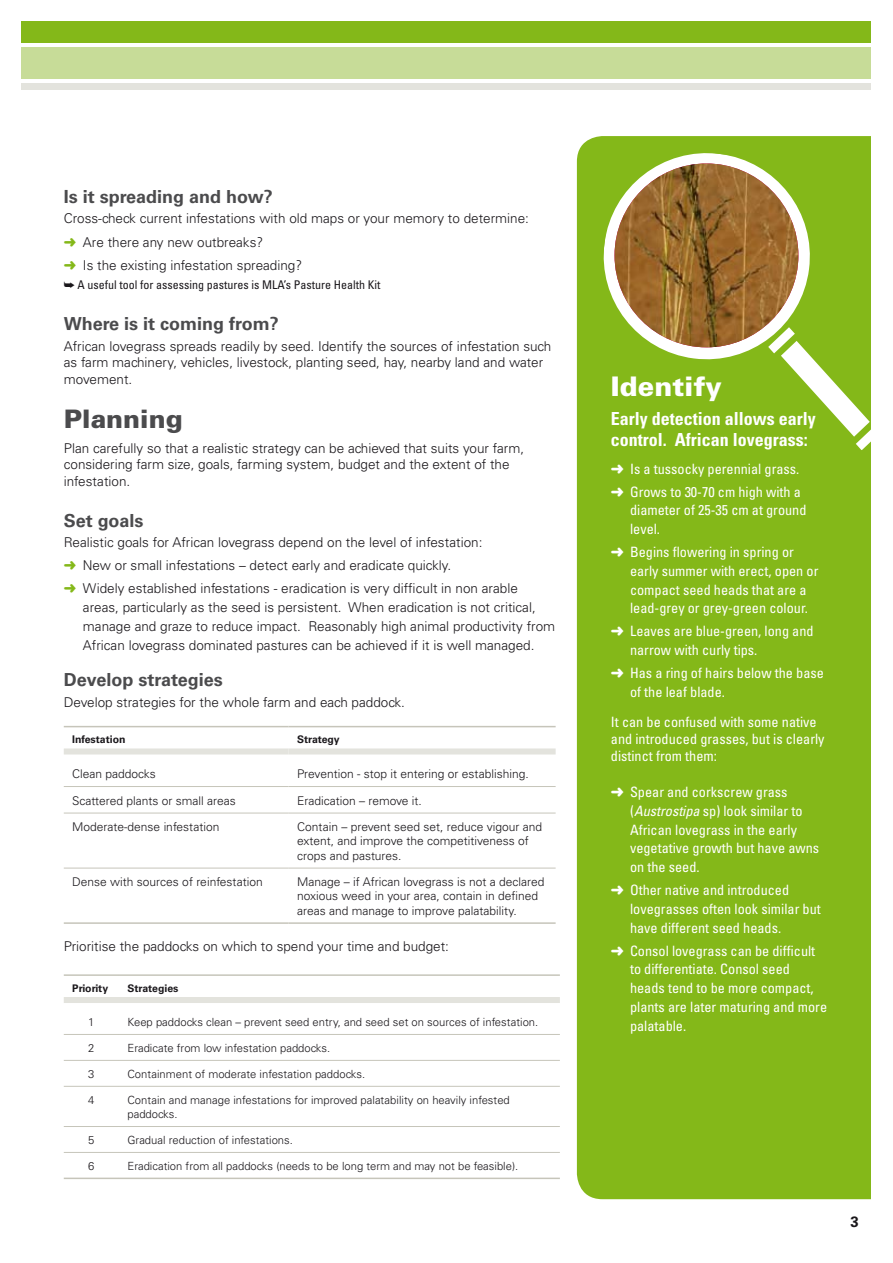
<style>
.page{position:relative;width:893px;height:1263px;background:#fff}
.page>*{position:absolute;margin:0;border:0;box-sizing:border-box;transform-origin:0 0}
.t1{font:900 27px "Univers";color:#fff}
.t2{font:900 25.5px "Univers";color:#4b4b4d}
.t3{font:700 18px "Univers";color:#4b4b4d}
.t4{font:700 condensed 18px/21px "Univers";color:#fff}
.t5{font:700 15px "Univers";color:#1a171b}
.t6{font:condensed 14.25px/18.8px "Univers";color:#fff}
.t7{font:300 13.5px/23px "Univers";color:#1a171b}
.t8{font:300 12px/14.2px "Univers";color:#1a171b}
.t9{font:condensed 12px "Univers";color:#1a171b}
.t10{font:300 11.25px/14.2px "Univers";color:#1a171b}
.t11{font:700 10.5px "Univers";color:#1a171b}
.s1{color:#84b819}
.s2{font-style:italic}
</style>
<div class="page">
<div style="left:21px;top:21px;width:851px;height:21px;background:#84b819"></div>
<div style="left:21px;top:47px;width:851px;height:32px;background:#c7dc98"></div>
<div style="left:21px;top:83px;width:851px;height:7px;background:#e3e3dd"></div>
<div style="left:577px;top:136px;width:294px;height:1063px;background:#84b819"></div>
<hr style="left:64px;top:786px;width:225px;height:1px;background:#c6c5ba">
<hr style="left:289px;top:786px;width:267px;height:1px;background:#c6c5ba">
<hr style="left:64px;top:813px;width:225px;height:1px;background:#c6c5ba">
<hr style="left:289px;top:813px;width:267px;height:1px;background:#c6c5ba">
<hr style="left:64px;top:868px;width:225px;height:1px;background:#c6c5ba">
<hr style="left:289px;top:868px;width:267px;height:1px;background:#c6c5ba">
<div style="left:64px;top:748px;width:225px;height:6px;background:#e3e3dd"></div>
<div style="left:289px;top:748px;width:267px;height:6px;background:#e3e3dd"></div>
<hr style="left:64px;top:726px;width:225px;height:1px;background:#c6c5ba">
<hr style="left:289px;top:726px;width:267px;height:1px;background:#c6c5ba">
<hr style="left:64px;top:922px;width:225px;height:2px;background:#c6c5ba">
<hr style="left:289px;top:922px;width:267px;height:2px;background:#c6c5ba">
<hr style="left:64px;top:1034px;width:55px;height:1px;background:#c6c5ba">
<hr style="left:119px;top:1034px;width:441px;height:1px;background:#c6c5ba">
<hr style="left:64px;top:1060px;width:55px;height:1px;background:#c6c5ba">
<hr style="left:119px;top:1060px;width:441px;height:1px;background:#c6c5ba">
<hr style="left:64px;top:1086px;width:55px;height:1px;background:#c6c5ba">
<hr style="left:119px;top:1086px;width:441px;height:1px;background:#c6c5ba">
<hr style="left:64px;top:1126px;width:55px;height:1px;background:#c6c5ba">
<hr style="left:119px;top:1126px;width:441px;height:1px;background:#c6c5ba">
<hr style="left:64px;top:1152px;width:55px;height:1px;background:#c6c5ba">
<hr style="left:119px;top:1152px;width:441px;height:1px;background:#c6c5ba">
<div style="left:64px;top:997px;width:55px;height:6px;background:#e3e3dd"></div>
<div style="left:119px;top:997px;width:441px;height:6px;background:#e3e3dd"></div>
<hr style="left:64px;top:974px;width:55px;height:2px;background:#c6c5ba">
<hr style="left:119px;top:974px;width:441px;height:2px;background:#c6c5ba">
<hr style="left:64px;top:1177px;width:55px;height:2px;background:#c6c5ba">
<hr style="left:119px;top:1177px;width:441px;height:2px;background:#c6c5ba">
<svg style="left:597px;top:147px;width:219px;height:219px;background:#92c033"></svg>
<svg style="left:610px;top:160px;width:261px;height:290px"></svg>
<img style="left:614px;top:163px;width:184px;height:184px;border-radius:92px">
<h3 class="t3" style="left:64px;top:186px;width:211px">Is it spreading and how?</h3>
<p class="t7" style="left:64px;top:207px;width:467px">Cross-check current infestations with old maps or your memory to determine: <span class="s1">➜</span> Are there any new outbreaks?<br><span class="s1">➜</span> Is the existing infestation spreading?</p>
<p class="t9" style="left:64px;top:277px;width:318px">➥ A useful tool for assessing pastures is MLA’s Pasture Health Kit</p>
<h3 class="t3" style="left:64px;top:313px;width:217px">Where is it coming from?</h3>
<p class="t7" style="left:64px;top:337px;width:489px;line-height:16.5px">African lovegrass spreads readily by seed. Identify the sources of infestation such as farm machinery, vehicles, livestock, planting seed, hay, nearby land and water movement.</p>
<h2 class="t2" style="left:64px;top:402px;width:121px">Planning</h2>
<p class="t7" style="left:64px;top:439px;width:462px;line-height:16.5px">Plan carefully so that a realistic strategy can be achieved that suits your farm, considering farm size, goals, farming system, budget and the extent of the infestation.</p>
<h3 class="t3" style="left:64px;top:510px;width:81px">Set goals</h3>
<p class="t7" style="left:64px;top:531px;width:456px">Realistic goals for African lovegrass depend on the level of infestation:<br><span class="s1">➜</span> New or small infestations – detect early and eradicate quickly.<br><span class="s1">➜</span> Widely established infestations - eradication is very difficult in non arable</p>
<p class="t7" style="left:83px;top:598px;width:474px;line-height:18.8px">areas, particularly as the seed is persistent. When eradication is not critical, manage and graze to reduce impact. Reasonably high animal productivity from<br>African lovegrass dominated pastures can be achieved if it is well managed.</p>
<h3 class="t3" style="left:64px;top:669px;width:160px">Develop strategies</h3>
<p class="t7" style="left:64px;top:691px;width:343px">Develop strategies for the whole farm and each paddock.</p>
<p class="t11" style="left:72px;top:733px;width:55px">Infestation</p>
<p class="t11" style="left:297px;top:733px;width:44px">Strategy</p>
<p class="t8" style="left:72px;top:767px;width:85px">Clean paddocks</p>
<p class="t8" style="left:297px;top:767px;width:233px">Prevention - stop it entering or establishing.</p>
<p class="t8" style="left:72px;top:793px;width:165px">Scattered plants or small areas</p>
<p class="t8" style="left:297px;top:793px;width:126px">Eradication – remove it.</p>
<p class="t8" style="left:72px;top:820px;width:149px">Moderate-dense infestation</p>
<p class="t8" style="left:297px;top:820px;width:247px">Contain – prevent seed set, reduce vigour and extent, and improve the competitiveness of crops and pastures.</p>
<p class="t8" style="left:72px;top:875px;width:192px">Dense with sources of reinfestation</p>
<p class="t8" style="left:297px;top:875px;width:249px">Manage – if African lovegrass is not a declared noxious weed in your area, contain in defined areas and manage to improve palatability.</p>
<p class="t7" style="left:64px;top:935px;width:387px">Prioritise the paddocks on which to spend your time and budget:</p>
<p class="t11" style="left:72px;top:982px;width:37px">Priority</p>
<p class="t11" style="left:127px;top:982px;width:52px">Strategies</p>
<p class="t10" style="left:88px;top:1015px;width:8px">1</p>
<p class="t10" style="left:127px;top:1015px;width:412px">Keep paddocks clean – prevent seed entry, and seed set on sources of infestation.</p>
<p class="t10" style="left:88px;top:1041px;width:8px">2</p>
<p class="t10" style="left:127px;top:1041px;width:204px">Eradicate from low infestation paddocks.</p>
<p class="t10" style="left:88px;top:1067px;width:8px">3</p>
<p class="t10" style="left:127px;top:1067px;width:239px">Containment of moderate infestation paddocks.</p>
<p class="t10" style="left:88px;top:1093px;width:8px">4</p>
<p class="t10" style="left:127px;top:1093px;width:384px">Contain and manage infestations for improved palatability on heavily infested paddocks.</p>
<p class="t10" style="left:88px;top:1133px;width:8px">5</p>
<p class="t10" style="left:127px;top:1133px;width:167px">Gradual reduction of infestations.</p>
<p class="t10" style="left:88px;top:1159px;width:8px">6</p>
<p class="t10" style="left:127px;top:1159px;width:392px">Eradication from all paddocks (needs to be long term and may not be feasible).</p>
<h1 class="t1" style="left:611px;top:369px;width:112px">Identify</h1>
<h3 class="t4" style="left:611px;top:408px;width:206px">Early detection allows early control. African lovegrass:</h3>
<p class="t6" style="left:611px;top:457px;width:192px;line-height:23px">➜ Is a tussocky perennial grass. ➜ Grows to 30-70 cm high with a</p>
<p class="t6" style="left:630px;top:501px;width:178px">diameter of 25-35 cm at ground level.</p>
<p class="t6" style="left:630px;top:542px;width:190px;text-indent:-19px">➜ Begins flowering in spring or early summer with erect, open or compact seed heads that are a lead-grey or grey-green colour.</p>
<p class="t6" style="left:630px;top:622px;width:185px;text-indent:-19px">➜ Leaves are blue-green, long and narrow with curly tips.</p>
<p class="t6" style="left:630px;top:663px;width:195px;text-indent:-19px">➜ Has a ring of hairs below the base of the leaf blade.</p>
<p class="t6" style="left:611px;top:713px;width:215px;line-height:17.2px">It can be confused with some native and introduced grasses, but is clearly distinct from them:</p>
<p class="t6" style="left:630px;top:782px;width:191px;text-indent:-19px">➜ Spear and corkscrew grass (<span class="s2">Austrostipa</span> sp) look similar to<br>African lovegrass in the early vegetative growth but have awns on the seed.</p>
<p class="t6" style="left:630px;top:880px;width:192px;text-indent:-19px">➜ Other native and introduced lovegrasses often look similar but have different seed heads.</p>
<p class="t6" style="left:630px;top:941px;width:199px;text-indent:-19px">➜ Consol lovegrass can be difficult to differentiate. Consol seed heads tend to be more compact, plants are later maturing and more palatable.</p>
<p class="t5" style="left:851px;top:1213px;width:10px">3</p>
</div>
